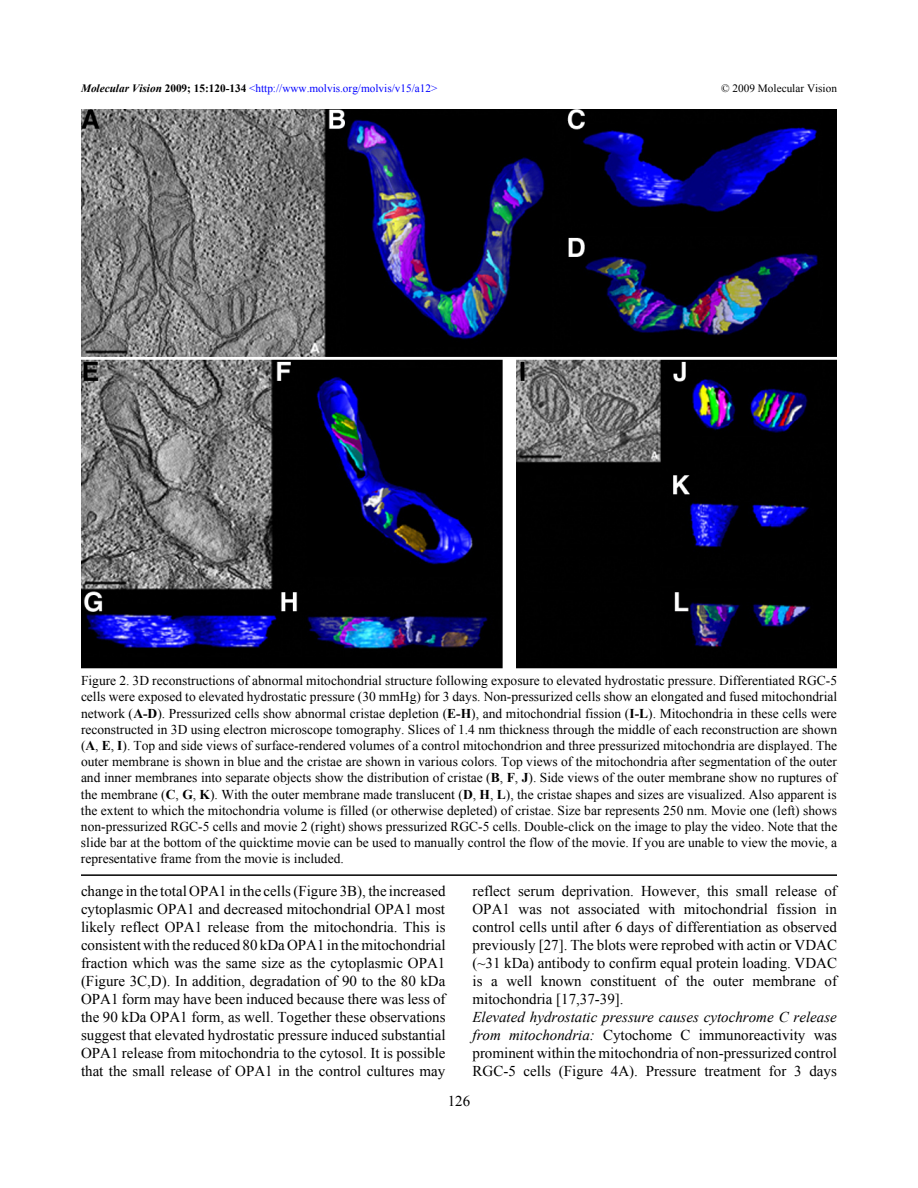
<style>
.page{position:relative;width:918px;height:1188px;background:#fff}
.page>*{position:absolute;margin:0;border:0;box-sizing:border-box;transform-origin:0 0}
.t1{font:15px/18px "Times New Roman";color:#000;text-align:justify}
.t2{font:13.5px/16.2px "Times New Roman";color:#000;text-align:justify}
.t3{font:11.25px "Times New Roman";color:#00f}
.t4{font:11.25px "Times New Roman";color:#000}
.s1{font-weight:700;font-style:italic;color:#000}
.s2{font-weight:700;color:#000}
.s3{font-weight:700}
.s4{font-style:italic}
</style>
<div class="page">
<img style="left:81px;top:109px;width:756px;height:560px">
<hr style="left:81px;top:874px;width:756px;height:2px;background:#000">
<p class="t3" style="left:81px;top:82px;width:358px"><span class="s1">Molecular Vision</span> <span class="s2">2009; 15:120-134</span> &lt;http://www.molvis.org/molvis/v15/a12&gt;</p>
<p class="t4" style="left:721px;top:82px;width:117px">© 2009 Molecular Vision</p>
<p class="t2" style="left:81px;top:673px;width:758px">Figure 2. 3D reconstructions of abnormal mitochondrial structure following exposure to elevated hydrostatic pressure. Differentiated RGC-5 cells were exposed to elevated hydrostatic pressure (30 mmHg) for 3 days. Non-pressurized cells show an elongated and fused mitochondrial network (<span class="s3">A-D</span>). Pressurized cells show abnormal cristae depletion (<span class="s3">E-H</span>), and mitochondrial fission (<span class="s3">I-L</span>). Mitochondria in these cells were reconstructed in 3D using electron microscope tomography. Slices of 1.4 nm thickness through the middle of each reconstruction are shown (<span class="s3">A</span>, <span class="s3">E</span>, <span class="s3">I</span>). Top and side views of surface-rendered volumes of a control mitochondrion and three pressurized mitochondria are displayed. The outer membrane is shown in blue and the cristae are shown in various colors. Top views of the mitochondria after segmentation of the outer and inner membranes into separate objects show the distribution of cristae (<span class="s3">B</span>, <span class="s3">F</span>, <span class="s3">J</span>). Side views of the outer membrane show no ruptures of the membrane (<span class="s3">C</span>, <span class="s3">G</span>, <span class="s3">K</span>). With the outer membrane made translucent (<span class="s3">D</span>, <span class="s3">H</span>, <span class="s3">L</span>), the cristae shapes and sizes are visualized. Also apparent is the extent to which the mitochondria volume is filled (or otherwise depleted) of cristae. Size bar represents 250 nm. Movie one (left) shows non-pressurized RGC-5 cells and movie 2 (right) shows pressurized RGC-5 cells. Double-click on the image to play the video. Note that the slide bar at the bottom of the quicktime movie can be used to manually control the flow of the movie. If you are unable to view the movie, a representative frame from the movie is included.</p>
<p class="t1" style="left:81px;top:882px;width:366px">change in the total OPA1 in the cells (Figure 3B), the increased cytoplasmic OPA1 and decreased mitochondrial OPA1 most likely reflect OPA1 release from the mitochondria. This is consistent with the reduced 80 kDa OPA1 in the mitochondrial fraction which was the same size as the cytoplasmic OPA1 (Figure 3C,D). In addition, degradation of 90 to the 80 kDa OPA1 form may have been induced because there was less of the 90 kDa OPA1 form, as well. Together these observations suggest that elevated hydrostatic pressure induced substantial OPA1 release from mitochondria to the cytosol. It is possible that the small release of OPA1 in the control cultures may</p>
<p class="t1" style="left:472px;top:882px;width:366px">reflect serum deprivation. However, this small release of OPA1 was not associated with mitochondrial fission in control cells until after 6 days of differentiation as observed previously [27]. The blots were reprobed with actin or VDAC (~31 kDa) antibody to confirm equal protein loading. VDAC is a well known constituent of the outer membrane of mitochondria [17,37-39].</p>
<p class="t1" style="left:472px;top:1008px;width:366px"><span class="s4">Elevated hydrostatic pressure causes cytochrome C release from mitochondria:</span> Cytochome C immunoreactivity was prominent within the mitochondria of non-pressurized control RGC-5 cells (Figure 4A). Pressure treatment for 3 days</p>
<p class="t1" style="left:448px;top:1092px;width:24px">126</p>
</div>
